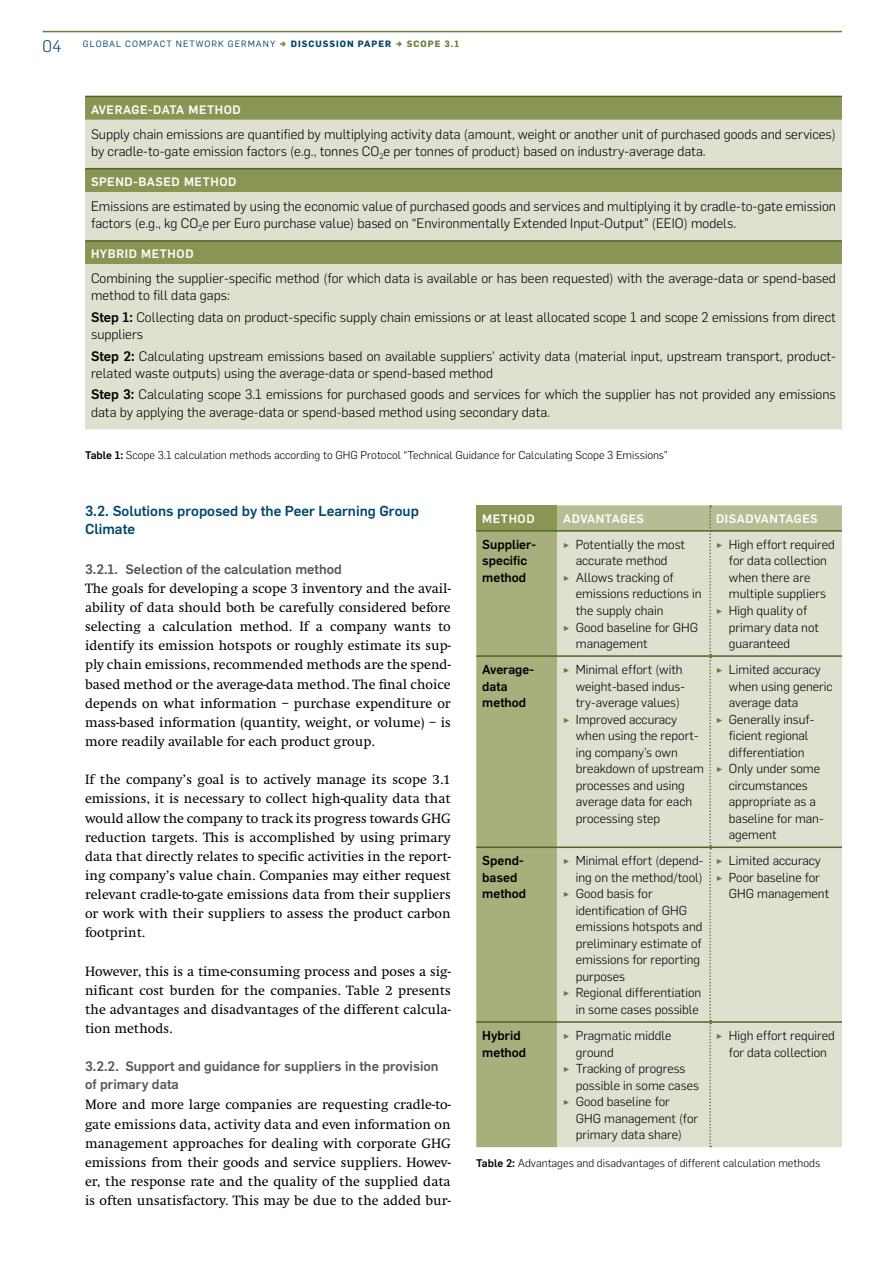
<style>
.page{position:relative;width:893px;height:1263px;background:#fff}
.page>*{position:absolute;margin:0;border:0;box-sizing:border-box;transform-origin:0 0}
.t1{font:300 16.5px "Flama";color:#00466c}
.t2{font:500 14.25px/18px "Flama";color:#00466c}
.t3{font:14.1px/19.2px "Swift";color:#000;text-align:justify}
.t4{font:300 13.5px/17.2px "Flama";color:#000}
.t5{font:500 13.5px/18px "Flama";color:#575756}
.t6{font:300 12.75px/16.5px "Flama";color:#000}
.t7{font:500 12.75px/16.5px "Flama";color:#000}
.t8{font:500 12px "Flama";letter-spacing:.05em;color:#fff}
.t9{font:300 11.25px "Flama";color:#000}
.t10{font:9px "Flama";letter-spacing:.11em;color:#00466c}
.t11{font:700 9px "Flama";letter-spacing:.11em;color:#00466c}
.t12{font:700 9px "Flama";color:#648033}
.s1{font-weight:500}
.s2{font-weight:500;font-size:10.8px}
.s3{color:#648033}
</style>
<div class="page">
<hr style="left:43px;top:31px;width:799px;height:1px;background:#648033">
<div style="left:476px;top:505px;width:81px;height:26px;background:#899653"></div>
<div style="left:476px;top:532px;width:81px;height:615px;background:#a8af7d"></div>
<hr style="left:476px;top:530px;width:81px;height:2px;background:#4f6527">
<div style="left:557px;top:505px;width:285px;height:642px;background:#dfe0cf"></div>
<hr style="left:476px;top:655px;width:81px;height:2px;background:#4f6527">
<hr style="left:557px;top:655px;width:153px;height:2px;background:#4f6527">
<hr style="left:710px;top:655px;width:132px;height:2px;background:#4f6527">
<hr style="left:476px;top:1021px;width:81px;height:2px;background:#4f6527">
<hr style="left:557px;top:1021px;width:153px;height:2px;background:#4f6527">
<hr style="left:710px;top:1021px;width:132px;height:2px;background:#4f6527">
<hr style="left:476px;top:846px;width:81px;height:2px;background:#4f6527">
<hr style="left:557px;top:846px;width:153px;height:2px;background:#4f6527">
<hr style="left:710px;top:846px;width:132px;height:2px;background:#4f6527">
<svg style="left:85px;top:97px;width:757px;height:23px;fill:#899653"></svg>
<svg style="left:85px;top:120px;width:757px;height:309px;fill:#dfe0cf"></svg>
<hr style="left:85px;top:96px;width:757px;height:1px;background:#4f6527">
<hr style="left:85px;top:168px;width:757px;height:1px;background:#4f6527">
<hr style="left:85px;top:240px;width:757px;height:2px;background:#4f6527">
<p class="t1" style="left:43px;top:35px;width:20px">04</p>
<p class="t10" style="left:83px;top:38px;width:194px">GLOBAL COMPACT NETWORK GERMANY</p>
<p class="t11" style="left:291px;top:37px;width:102px">DISCUSSION PAPER</p>
<p class="t12" style="left:407px;top:37px;width:22px">SCOPE</p>
<p class="t12" style="left:444px;top:37px;width:16px">3.1</p>
<p class="t8" style="left:91px;top:101px;width:151px">Average-data method</p>
<p class="t4" style="left:91px;top:124px;width:746px">Supply chain emissions are quantified by multiplying activity data (amount, weight or another unit of purchased goods and services) by cradle-to-gate emission factors (e.g., tonnes CO<sub>2</sub>e per tonnes of product) based on industry-average data.</p>
<p class="t8" style="left:91px;top:173px;width:147px">Spend-based method</p>
<p class="t4" style="left:91px;top:197px;width:746px">Emissions are estimated by using the economic value of purchased goods and services and multiplying it by cradle-to-gate emission factors (e.g., kg CO<sub>2</sub>e per Euro purchase value) based on “Environmentally Extended Input-Output” (EEIO) models.</p>
<p class="t8" style="left:91px;top:245px;width:104px">Hybrid method</p>
<p class="t4" style="left:91px;top:269px;width:746px">Combining the supplier-specific method (for which data is available or has been requested) with the average-data or spend-based method to fill data gaps:</p>
<p class="t4" style="left:91px;top:308px;width:746px"><span class="s1">Step 1:</span> Collecting data on product-specific supply chain emissions or at least allocated scope 1 and scope 2 emissions from direct suppliers</p>
<p class="t4" style="left:91px;top:346px;width:746px"><span class="s1">Step 2:</span> Calculating upstream emissions based on available suppliers’ activity data (material input, upstream transport, product&shy;related waste outputs) using the average-data or spend-based method</p>
<p class="t4" style="left:91px;top:385px;width:746px"><span class="s1">Step 3:</span> Calculating scope 3.1 emissions for purchased goods and services for which the supplier has not provided any emissions data by applying the average-data or spend-based method using secondary data.</p>
<p class="t9" style="left:85px;top:447px;width:584px"><span class="s2">Table 1:</span> Scope 3.1 calculation methods according to GHG Protocol “Technical Guidance for Calculating Scope 3 Emissions”</p>
<p class="t2" style="left:85px;top:501px;width:335px">3.2. Solutions proposed by the Peer Learning Group<br>Climate</p>
<p class="t5" style="left:85px;top:559px;width:258px">3.2.1. Selection of the calculation method</p>
<p class="t3" style="left:85px;top:579px;width:367px">The goals for developing a scope 3 inventory and the avail&shy;ability of data should both be carefully considered before selecting a calculation method. If a company wants to identify its emission hotspots or roughly estimate its sup&shy;ply chain emissions, recommended methods are the spend&shy;based method or the average-data method. The final choice depends on what information – purchase expenditure or mass-based information (quantity, weight, or volume) – is more readily available for each product group.</p>
<p class="t3" style="left:85px;top:770px;width:367px">If the company’s goal is to actively manage its scope 3.1 emissions, it is necessary to collect high-quality data that would allow the company to track its progress towards GHG reduction targets. This is accomplished by using primary data that directly relates to specific activities in the report&shy;ing company’s value chain. Companies may either request relevant cradle-to-gate emissions data from their suppliers or work with their suppliers to assess the product carbon footprint.</p>
<p class="t3" style="left:85px;top:962px;width:367px">However, this is a time-consuming process and poses a sig&shy;nificant cost burden for the companies. Table 2 presents the advantages and disadvantages of the different calcula&shy;tion methods.</p>
<p class="t5" style="left:85px;top:1056px;width:355px">3.2.2. Support and guidance for suppliers in the provision of primary data</p>
<p class="t3" style="left:85px;top:1095px;width:367px">More and more large companies are requesting cradle-to&shy;gate emissions data, activity data and even information on management approaches for dealing with corporate GHG emissions from their goods and service suppliers. Howev&shy;er, the response rate and the quality of the supplied data is often unsatisfactory. This may be due to the added bur-</p>
<p class="t8" style="left:482px;top:510px;width:54px">Method</p>
<p class="t8" style="left:563px;top:510px;width:82px">Advantages</p>
<p class="t8" style="left:716px;top:510px;width:103px">Disadvantages</p>
<p class="t7" style="left:482px;top:535px;width:55px">Supplier&shy;specific method</p>
<p class="t6" style="left:563px;top:535px;width:123px;text-align:center"><span class="s3">✓</span> Potentially the most accurate method</p>
<p class="t6" style="left:729px;top:535px;width:107px;text-indent:-13px"><span class="s3">✓</span> High effort required for data collection when there are multiple suppliers</p>
<p class="t6" style="left:729px;top:601px;width:92px;text-indent:-13px"><span class="s3">✓</span> High quality of primary data not guaranteed</p>
<p class="t6" style="left:576px;top:568px;width:127px;text-indent:-13px"><span class="s3">✓</span> Allows tracking of emissions reductions in the supply chain</p>
<p class="t6" style="left:576px;top:618px;width:124px;text-indent:-13px"><span class="s3">✓</span> Good baseline for GHG management</p>
<p class="t7" style="left:482px;top:660px;width:53px">Average&shy;data method</p>
<p class="t6" style="left:576px;top:661px;width:111px;text-indent:-13px"><span class="s3">✓</span> Minimal effort (with weight-based indus&shy;try-average values)</p>
<p class="t6" style="left:576px;top:710px;width:130px;text-indent:-13px"><span class="s3">✓</span> Improved accuracy when using the report&shy;ing company’s own breakdown of upstream processes and using average data for each processing step</p>
<p class="t7" style="left:482px;top:852px;width:45px">Spend&shy;based method</p>
<p class="t6" style="left:563px;top:852px;width:142px;text-align:right"><span class="s3">✓</span> Minimal effort (depend&shy;ing on the method/tool)</p>
<p class="t6" style="left:576px;top:885px;width:128px;text-indent:-13px"><span class="s3">✓</span> Good basis for identification of GHG emissions hotspots and preliminary estimate of emissions for reporting purposes</p>
<p class="t6" style="left:563px;top:984px;width:140px;text-align:right"><span class="s3">✓</span> Regional differentiation in some cases possible</p>
<p class="t7" style="left:482px;top:1026px;width:45px">Hybrid method</p>
<p class="t6" style="left:576px;top:1027px;width:97px;text-indent:-13px"><span class="s3">✓</span> Pragmatic middle ground</p>
<p class="t6" style="left:576px;top:1060px;width:125px;text-indent:-13px"><span class="s3">✓</span> Tracking of progress possible in some cases</p>
<p class="t6" style="left:576px;top:1093px;width:124px;text-indent:-13px"><span class="s3">✓</span> Good baseline for<br>GHG management (for primary data share)</p>
<p class="t6" style="left:729px;top:661px;width:105px;text-indent:-13px"><span class="s3">✓</span> Limited accuracy when using generic average data</p>
<p class="t6" style="left:716px;top:710px;width:100px;text-align:center"><span class="s3">✓</span> Generally insuf&shy;ficient regional differentiation</p>
<p class="t6" style="left:729px;top:760px;width:96px;text-indent:-13px"><span class="s3">✓</span> Only under some circumstances appropriate as a baseline for man&shy;agement</p>
<p class="t6" style="left:716px;top:852px;width:106px"><span class="s3">✓</span> Limited accuracy</p>
<p class="t6" style="left:729px;top:868px;width:102px;text-indent:-13px"><span class="s3">✓</span> Poor baseline for<br>GHG management</p>
<p class="t6" style="left:716px;top:1027px;width:120px;text-align:center"><span class="s3">✓</span> High effort required for data collection</p>
<p class="t9" style="left:476px;top:1155px;width:345px"><span class="s2">Table 2:</span> Advantages and disadvantages of different calculation methods</p>
</div>
